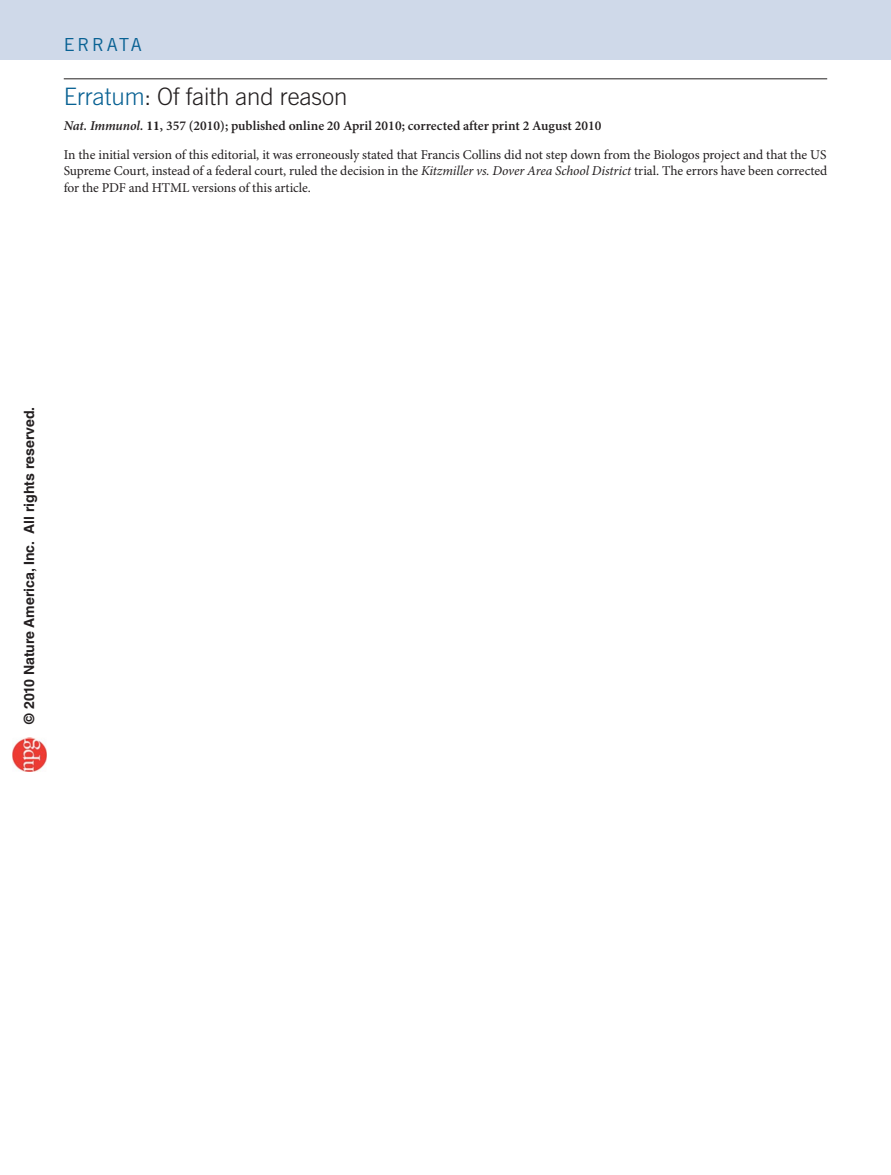
<style>
.page{position:relative;width:891px;height:1175px;background:#fff}
.page>*{position:absolute;margin:0;border:0;box-sizing:border-box;transform-origin:0 0}
.t1{font:300 24px "Trade Gothic LT Std";letter-spacing:-.005em;color:#231f20}
.t2{font:18px "Trade Gothic LT Std";letter-spacing:.15em;color:#086193}
.t3{font:700 14.1px "Helvetica LT Std";color:#231f20}
.t4{font:13.5px/29.2px "Minion Pro";letter-spacing:-.005em;color:#231f20}
.s1{color:#086193}
.s2{font-weight:600;font-style:italic}
.s3{font-weight:700}
.s4{font-weight:600}
.s5{font-style:italic}
</style>
<div class="page">
<div style="left:0;top:0;width:891px;height:60px;background:#cfd9e9"></div>
<hr style="left:64px;top:79px;width:763px;height:1px;background:#231f20">
<img style="left:12px;top:738px;width:34px;height:34px">
<h2 class="t2" style="left:64px;top:34px;width:80px">ERRATA</h2>
<h1 class="t1" style="left:64px;top:82px;width:285px"><span class="s1">Erratum</span>: Of faith and reason</h1>
<p class="t4" style="left:64px;top:111px;width:764px"><span class="s2">Nat. Immunol.</span> <span class="s3">11</span><span class="s4">, 357 (2010); published online 20 April 2010; corrected after print 2 August 2010<br></span>In the initial version of this editorial, it was erroneously stated that Francis Collins did not step down from the Biologos project and that the US</p>
<p class="t4" style="left:64px;top:163px;width:765px;line-height:16.5px">Supreme Court, instead of a federal court, ruled the decision in the <span class="s5">Kitzmiller vs. Dover Area School District</span> trial. The errors have been corrected for the PDF and HTML versions of this article.</p>
<p class="t3" style="left:21px;top:723px;width:318px;rotate:-90deg">© 2010 Nature America, Inc. All rights reserved.</p>
</div>
